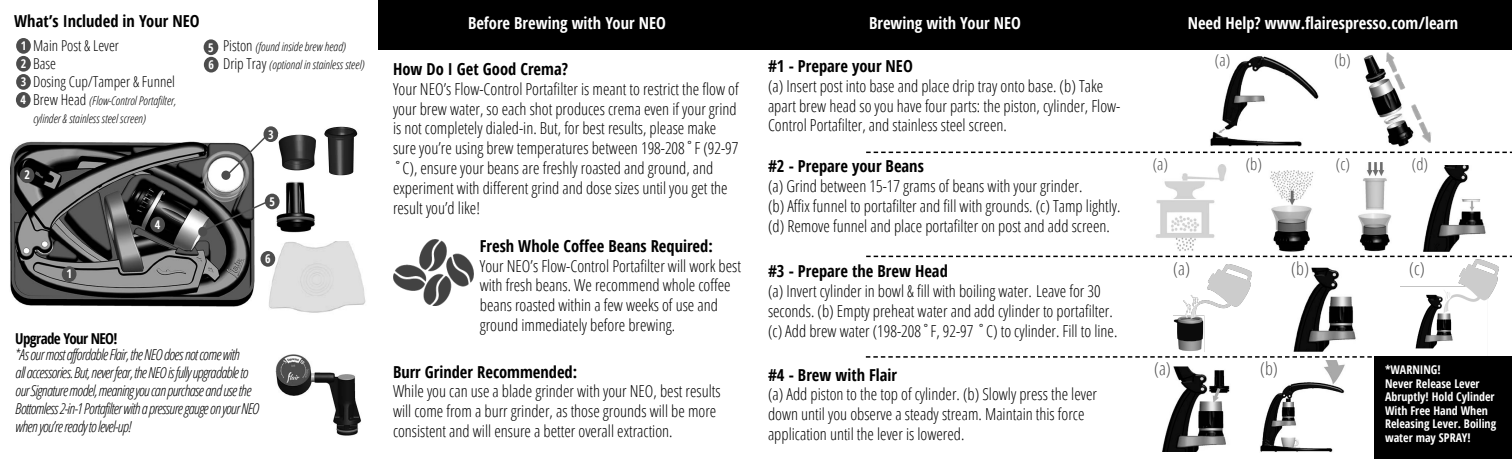
<style>
.page{position:relative;width:1512px;height:459px;background:#fff}
.page>*{position:absolute;margin:0;border:0;box-sizing:border-box;transform-origin:0 0}
.t1{font:300 condensed 18px "Open Sans";color:#4d4d4d}
.t2{font:300 condensed 16.5px/19.8px "Open Sans";color:#000}
.t3{font:700 condensed 16.5px "Open Sans";color:#000}
.t4{font:700 condensed 16.5px "Open Sans";color:#fff}
.t5{font:300 condensed 16.5px "Open Sans";color:#4d4d4d}
.t6{font:italic 300 condensed 15px/18px "Open Sans";letter-spacing:-.04em;color:#000}
.t7{font:300 condensed 15px "Open Sans";color:#000}
.t8{font:700 condensed 15px "Open Sans";letter-spacing:-.04em;color:#000}
.t9{font:italic 300 condensed 12px/18px "Open Sans";color:#000}
.t10{font:700 condensed 12px/13.5px "Open Sans";color:#fff}
.s1{font-style:normal;font-size:15px}
</style>
<div class="page">
<img style="left:1400px;top:260px;width:98px;height:89px">
<img style="left:1210px;top:56px;width:109px;height:90px">
<div style="left:16px;top:38px;width:15px;height:16px;background:#4c4c4c;border-radius:50%"></div>
<div style="left:16px;top:56px;width:15px;height:16px;background:#4c4c4c;border-radius:50%"></div>
<div style="left:16px;top:74px;width:15px;height:16px;background:#4c4c4c;border-radius:50%"></div>
<div style="left:16px;top:92px;width:15px;height:16px;background:#4c4c4c;border-radius:50%"></div>
<div style="left:204px;top:39px;width:14px;height:16px;background:#4c4c4c;border-radius:50%"></div>
<img style="left:275px;top:354px;width:86px;height:82px">
<img style="left:10px;top:141px;width:245px;height:166px">
<div style="left:62px;top:266px;width:15px;height:16px;background:#4c4c4c;border-radius:50%"></div>
<div style="left:20px;top:167px;width:14px;height:16px;background:#4c4c4c;border-radius:50%"></div>
<div style="left:150px;top:217px;width:15px;height:15px;background:#4c4c4c;border-radius:50%"></div>
<div style="left:378px;top:0;width:1134px;height:50px;background:#000"></div>
<img style="left:393px;top:239px;width:80px;height:66px">
<svg style="left:866px;top:152px;width:646px;height:1px"></svg>
<svg style="left:866px;top:256px;width:646px;height:1px"></svg>
<svg style="left:866px;top:356px;width:509px;height:2px"></svg>
<img style="left:1155px;top:165px;width:72px;height:86px">
<img style="left:1423px;top:165px;width:63px;height:86px">
<img style="left:1270px;top:171px;width:44px;height:80px">
<img style="left:1358px;top:162px;width:34px;height:89px">
<img style="left:1162px;top:367px;width:68px;height:84px">
<img style="left:1293px;top:267px;width:63px;height:84px">
<img style="left:1174px;top:264px;width:77px;height:88px">
<img style="left:1260px;top:361px;width:85px;height:91px">
<div style="left:1375px;top:356px;width:137px;height:103px;background:#000"></div>
<img style="left:1363px;top:55px;width:45px;height:91px">
<img style="left:1381px;top:52px;width:50px;height:91px">
<img style="left:269px;top:242px;width:97px;height:71px">
<div style="left:261px;top:251px;width:14px;height:16px;background:#4c4c4c;border-radius:50%"></div>
<img style="left:275px;top:181px;width:40px;height:52px">
<div style="left:265px;top:194px;width:15px;height:15px;background:#4c4c4c;border-radius:50%"></div>
<svg style="left:201px;top:200px;width:67px;height:33px"></svg>
<div style="left:264px;top:126px;width:14px;height:16px;background:#4c4c4c;border-radius:50%"></div>
<img style="left:324px;top:126px;width:34px;height:49px">
<img style="left:278px;top:134px;width:38px;height:37px">
<svg style="left:225px;top:134px;width:43px;height:43px"></svg>
<div style="left:221px;top:171px;width:9px;height:9px;background:#4c4c4c;border-radius:50%"></div>
<div style="left:198px;top:227px;width:9px;height:10px;background:#4c4c4c;border-radius:50%"></div>
<div style="left:204px;top:57px;width:15px;height:16px;background:#4c4c4c;border-radius:50%"></div>
<p class="t3" style="left:14px;top:10px;width:187px">What’s Included in Your NEO</p>
<p class="t10" style="left:21px;top:39px;width:7px">1</p>
<p class="t10" style="left:21px;top:57px;width:7px">2</p>
<p class="t10" style="left:21px;top:75px;width:7px">3</p>
<p class="t10" style="left:20px;top:93px;width:7px">4</p>
<p class="t7" style="left:33px;top:35px;width:87px">Main Post &amp; Lever</p>
<p class="t10" style="left:208px;top:40px;width:7px">5</p>
<p class="t7" style="left:33px;top:53px;width:24px">Base</p>
<p class="t7" style="left:33px;top:71px;width:144px">Dosing Cup/Tamper &amp; Funnel</p>
<p class="t9" style="left:33px;top:91px;width:145px"><span class="s1">Brew Head</span> (Flow-Control Portafilter, cylinder &amp; stainless steel screen)</p>
<p class="t10" style="left:208px;top:58px;width:7px">6</p>
<p class="t9" style="left:223px;top:37px;width:124px"><span class="s1">Piston</span> (found inside brew head)</p>
<p class="t9" style="left:223px;top:55px;width:143px"><span class="s1">Drip Tray</span> (optional in stainless steel)</p>
<p class="t10" style="left:268px;top:127px;width:7px">3</p>
<p class="t10" style="left:24px;top:168px;width:7px">2</p>
<p class="t10" style="left:66px;top:267px;width:7px">1</p>
<p class="t10" style="left:155px;top:218px;width:7px">4</p>
<p class="t10" style="left:269px;top:194px;width:7px">5</p>
<p class="t10" style="left:265px;top:252px;width:7px">6</p>
<p class="t8" style="left:15px;top:328px;width:104px">Upgrade Your NEO!</p>
<p class="t6" style="left:15px;top:345px;width:246px">*As our most affordable Flair, the NEO does not come with<br>all accessories. But, never fear, the NEO is fully upgradable to our Signature model, meaning you can purchase and use the Bottomless 2-in-1 Portafilter with a pressure gauge on your NEO when you’re ready to level-up!</p>
<p class="t4" style="left:468px;top:12px;width:199px">Before Brewing with Your NEO</p>
<p class="t4" style="left:869px;top:12px;width:153px">Brewing with Your NEO</p>
<p class="t4" style="left:1188px;top:12px;width:272px">Need Help? www.flairespresso.com/learn</p>
<p class="t3" style="left:768px;top:54px;width:146px">#1 - Prepare your NEO</p>
<p class="t2" style="left:768px;top:75px;width:354px">(a) Insert post into base and place drip tray onto base. (b) Take apart brew head so you have four parts: the piston, cylinder, Flow-<br>Control Portafilter, and stainless steel screen.</p>
<p class="t3" style="left:768px;top:155px;width:157px">#2 - Prepare your Beans</p>
<p class="t2" style="left:768px;top:176px;width:354px">(a) Grind between 15-17 grams of beans with your grinder.<br>(b) Affix funnel to portafilter and fill with grounds. (c) Tamp lightly. (d) Remove funnel and place portafilter on post and add screen.</p>
<p class="t3" style="left:768px;top:260px;width:181px">#3 - Prepare the Brew Head</p>
<p class="t2" style="left:768px;top:281px;width:351px">(a) Invert cylinder in bowl &amp; fill with boiling water. Leave for 30 seconds. (b) Empty preheat water and add cylinder to portafilter. (c) Add brew water (198-208˚F, 92-97 ˚C) to cylinder. Fill to line.</p>
<p class="t3" style="left:768px;top:363px;width:131px">#4 - Brew with Flair</p>
<p class="t2" style="left:768px;top:384px;width:331px">(a) Add piston to the top of cylinder. (b) Slowly press the lever down until you observe a steady stream. Maintain this force application until the lever is lowered.</p>
<p class="t5" style="left:1215px;top:49px;width:17px">(a)</p>
<p class="t5" style="left:1334px;top:49px;width:18px">(b)</p>
<p class="t3" style="left:393px;top:57px;width:177px">How Do I Get Good Crema?</p>
<p class="t2" style="left:393px;top:78px;width:347px">Your NEO’s Flow-Control Portafilter is meant to restrict the flow of your brew water, so each shot produces crema even if your grind is not completely dialed-in. But, for best results, please make sure you’re using brew temperatures between 198-208˚F (92-97 ˚C), ensure your beans are freshly roasted and ground, and experiment with different grind and dose sizes until you get the result you’d like!</p>
<p class="t5" style="left:1153px;top:153px;width:17px">(a)</p>
<p class="t5" style="left:1246px;top:153px;width:18px">(b)</p>
<p class="t5" style="left:1336px;top:153px;width:16px">(c)</p>
<p class="t5" style="left:1412px;top:153px;width:18px">(d)</p>
<p class="t3" style="left:480px;top:234px;width:235px">Fresh Whole Coffee Beans Required:</p>
<p class="t2" style="left:480px;top:255px;width:263px">Your NEO’s Flow-Control Portafilter will work best with fresh beans. We recommend whole coffee beans roasted within a few weeks of use and ground immediately before brewing.</p>
<p class="t1" style="left:1173px;top:256px;width:18px">(a)</p>
<p class="t1" style="left:1291px;top:256px;width:19px">(b)</p>
<p class="t1" style="left:1409px;top:256px;width:17px">(c)</p>
<p class="t1" style="left:1154px;top:357px;width:18px">(a)</p>
<p class="t1" style="left:1260px;top:357px;width:19px">(b)</p>
<p class="t10" style="left:1385px;top:363px;width:57px">*WARNING!</p>
<p class="t10" style="left:1385px;top:377px;width:96px">Never Release Lever</p>
<p class="t10" style="left:1385px;top:390px;width:113px">Abruptly! Hold Cylinder<br>With Free Hand When<br>Releasing Lever. Boiling water may SPRAY!</p>
<p class="t3" style="left:393px;top:360px;width:186px">Burr Grinder Recommended:</p>
<p class="t2" style="left:393px;top:381px;width:329px">While you can use a blade grinder with your NEO, best results will come from a burr grinder, as those grounds will be more consistent and will ensure a better overall extraction.</p>
</div>
